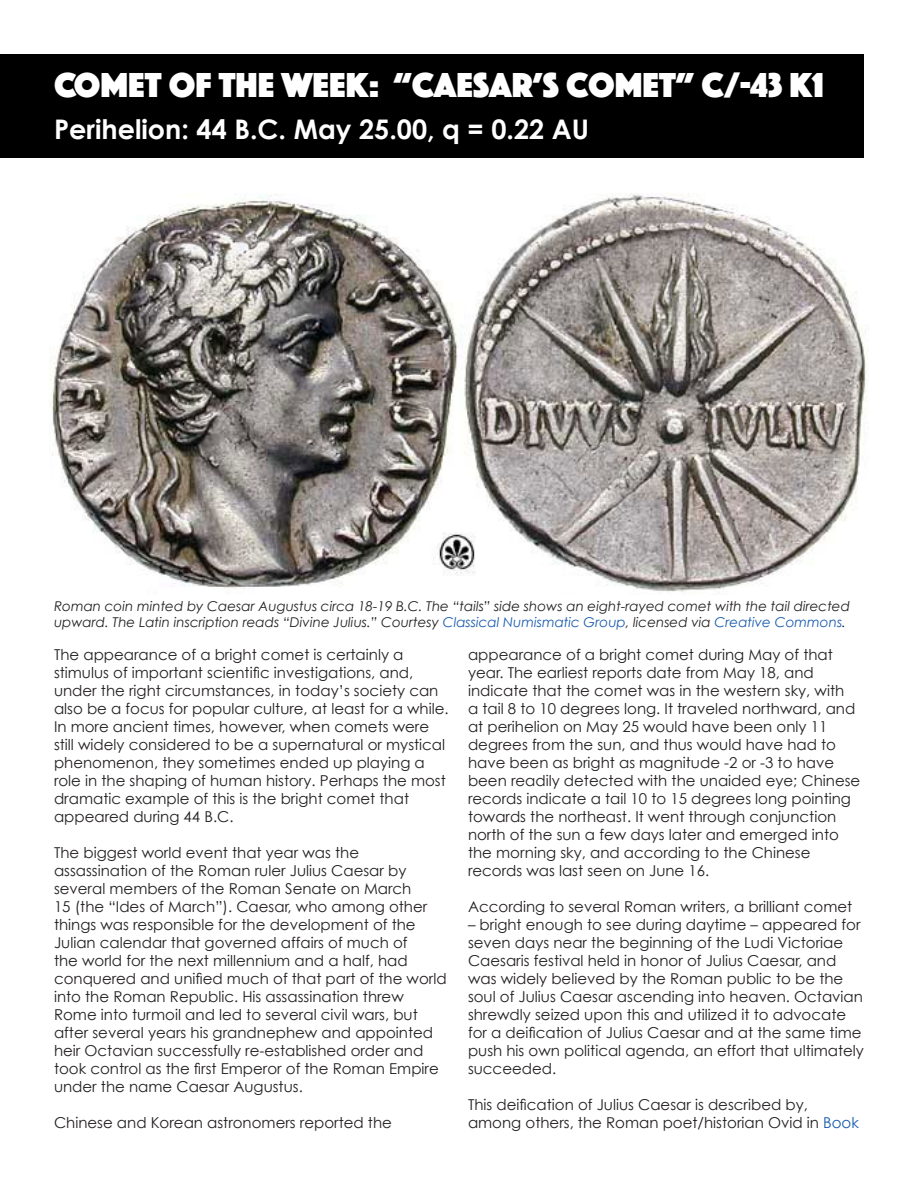
<style>
.page{position:relative;width:918px;height:1188px;background:#fff}
.page>*{position:absolute;margin:0;border:0;box-sizing:border-box;transform-origin:0 0}
.t1{font:36px "Phosphate Solid";color:#fff}
.t2{font:700 27px "Century Gothic";color:#fff}
.Body_Type{font:15px/18px "Century Gothic";color:#231f20}
.Cutlines{font:italic 13.5px/16.2px "Century Gothic";color:#231f20}
.s1{color:#195aaf}
</style>
<div class="page">
<div style="left:0;top:54px;width:864px;height:104px;background:#000"></div>
<img style="left:50px;top:194px;width:817px;height:399px">
<p class="t1" style="left:54px;top:59px;width:771px">COMET OF THE WEEK: “CAESAR’S COMET” C/-43 K1</p>
<p class="t2" style="left:54px;top:112px;width:537px">Perihelion: 44 B.C. May 25.00, q = 0.22 AU</p>
<p class="Cutlines" style="left:54px;top:598px;width:797px">Roman coin minted by Caesar Augustus circa 18-19 B.C. The “tails” side shows an eight-rayed comet with the tail directed upward. The Latin inscription reads “Divine Julius.” Courtesy <span class="s1">Classical Numismatic Group</span>, licensed via <span class="s1">Creative Commons</span>.</p>
<p class="Body_Type" style="left:54px;top:645px;width:396px">The appearance of a bright comet is certainly a stimulus of important scientific investigations, and, under the right circumstances, in today’s society can also be a focus for popular culture, at least for a while.<br>In more ancient times, however, when comets were still widely considered to be a supernatural or mystical phenomenon, they sometimes ended up playing a role in the shaping of human history. Perhaps the most dramatic example of this is the bright comet that appeared during 44 B.C.</p>
<p class="Body_Type" style="left:54px;top:843px;width:394px">The biggest world event that year was the assassination of the Roman ruler Julius Caesar by several members of the Roman Senate on March<br>15 (the “Ides of March”). Caesar, who among other things was responsible for the development of the Julian calendar that governed affairs of much of<br>the world for the next millennium and a half, had conquered and unified much of that part of the world into the Roman Republic. His assassination threw Rome into turmoil and led to several civil wars, but after several years his grandnephew and appointed heir Octavian successfully re-established order and took control as the first Emperor of the Roman Empire under the name Caesar Augustus.</p>
<p class="Body_Type" style="left:54px;top:1113px;width:339px">Chinese and Korean astronomers reported the</p>
<p class="Body_Type" style="left:468px;top:645px;width:394px">appearance of a bright comet during May of that year. The earliest reports date from May 18, and indicate that the comet was in the western sky, with<br>a tail 8 to 10 degrees long. It traveled northward, and at perihelion on May 25 would have been only 11 degrees from the sun, and thus would have had to have been as bright as magnitude -2 or -3 to have been readily detected with the unaided eye; Chinese records indicate a tail 10 to 15 degrees long pointing towards the northeast. It went through conjunction north of the sun a few days later and emerged into the morning sky, and according to the Chinese records was last seen on June 16.</p>
<p class="Body_Type" style="left:468px;top:897px;width:386px">According to several Roman writers, a brilliant comet</p>
<p class="Body_Type" style="left:468px;top:915px;width:397px">– bright enough to see during daytime – appeared for seven days near the beginning of the Ludi Victoriae Caesaris festival held in honor of Julius Caesar, and was widely believed by the Roman public to be the soul of Julius Caesar ascending into heaven. Octavian shrewdly seized upon this and utilized it to advocate for a deification of Julius Caesar and at the same time push his own political agenda, an effort that ultimately succeeded.</p>
<p class="Body_Type" style="left:468px;top:1095px;width:392px">This deification of Julius Caesar is described by, among others, the Roman poet/historian Ovid in <span class="s1">Book</span></p>
</div>
